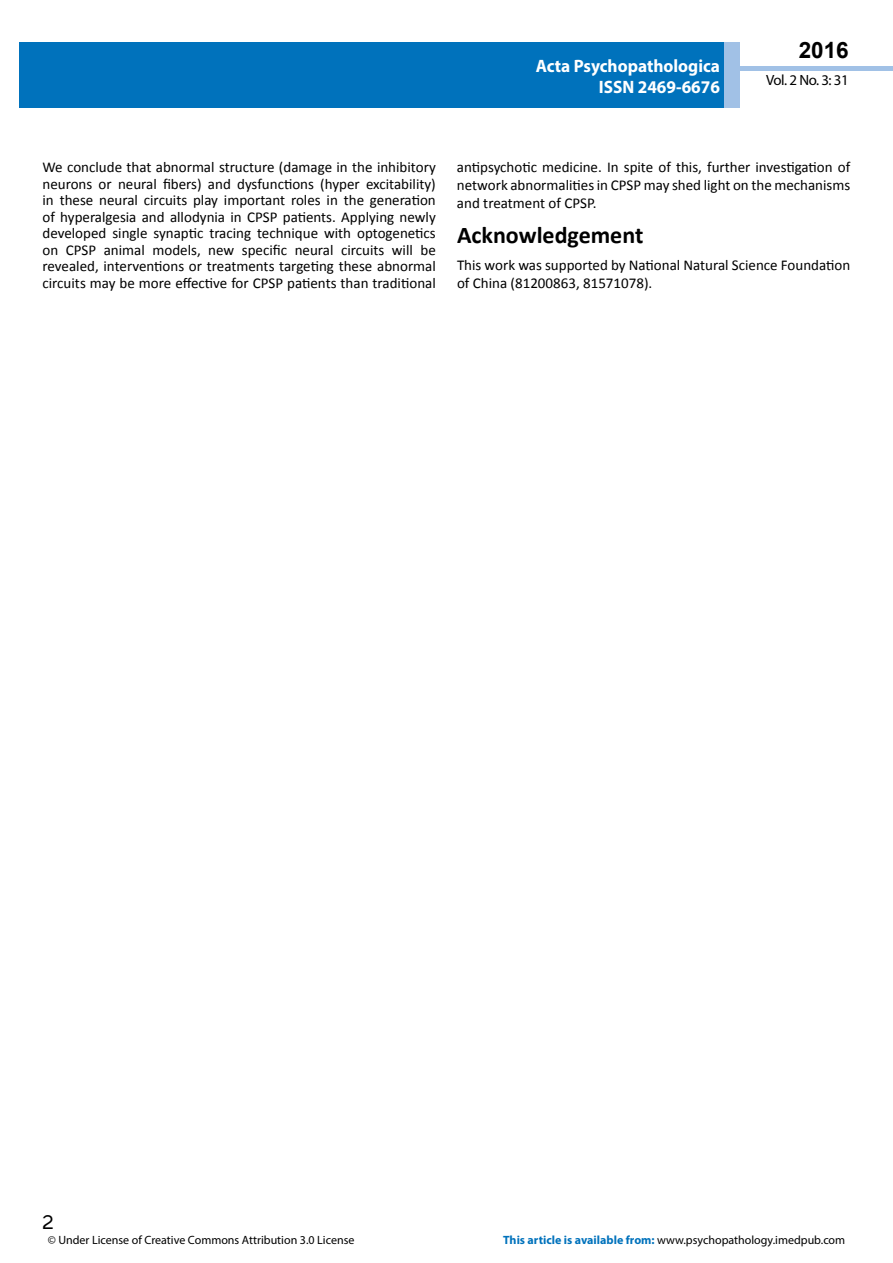
<style>
.page{position:relative;width:893px;height:1263px;background:#fff}
.page>*{position:absolute;margin:0;border:0;box-sizing:border-box;transform-origin:0 0}
.t1{font:25.5px "Tunga";color:#000}
.t2{font:700 24px "Calibri";color:#000}
.t3{font:700 22.5px "Arial";color:#000}
.t4{font:700 18px/21.6px "Myriad Pro";color:#fff;text-align:right;scale:.96 1}
.t5{font:15px/16.5px "Calibri";color:#000;text-align:justify}
.t6{font:14.85px "Myriad Pro";letter-spacing:-.03em;color:#000}
.t7{font:12px "Myriad Pro";color:#000}
.s1{font-weight:700;color:#0072bc}
</style>
<div class="page">
<div style="left:722px;top:66px;width:171px;height:5px;background:#a1c1e6"></div>
<div style="left:19px;top:42px;width:706px;height:66px;background:#0072bc"></div>
<div style="left:725px;top:42px;width:15px;height:66px;background:#a1c1e6"></div>
<p class="t4" style="left:536px;top:54px;width:194px">Acta Psychopathologica<br>ISSN 2469-6676</p>
<h3 class="t3" style="left:799px;top:35px;width:52px">2016</h3>
<p class="t6" style="left:766px;top:71px;width:84px">Vol. 2 No. 3: 31</p>
<p class="t5" style="left:43px;top:159px;width:395px">We conclude that abnormal structure (damage in the inhibitory neurons or neural fibers) and dysfunctions (hyper excitability) in these neural circuits play important roles in the generation of hyperalgesia and allodynia in CPSP patients. Applying newly developed single synaptic tracing technique with optogenetics on CPSP animal models, new specific neural circuits will be revealed, interventions or treatments targeting these abnormal circuits may be more effective for CPSP patients than traditional</p>
<p class="t5" style="left:457px;top:158px;width:395px;line-height:18px">antipsychotic medicine. In spite of this, further investigation of network abnormalities in CPSP may shed light on the mechanisms and treatment of CPSP.</p>
<h2 class="t2" style="left:457px;top:220px;width:188px">Acknowledgement</h2>
<p class="t5" style="left:457px;top:256px;width:395px;line-height:18px">This work was supported by National Natural Science Foundation of China (81200863, 81571078).</p>
<h1 class="t1" style="left:42px;top:1205px;width:13px">2</h1>
<p class="t7" style="left:48px;top:1232px;width:308px">© Under License of Creative Commons Attribution 3.0 License</p>
<p class="t7" style="left:503px;top:1232px;width:343px"><span class="s1">This article is available from:</span> www.psychopathology.imedpub.com</p>
</div>
